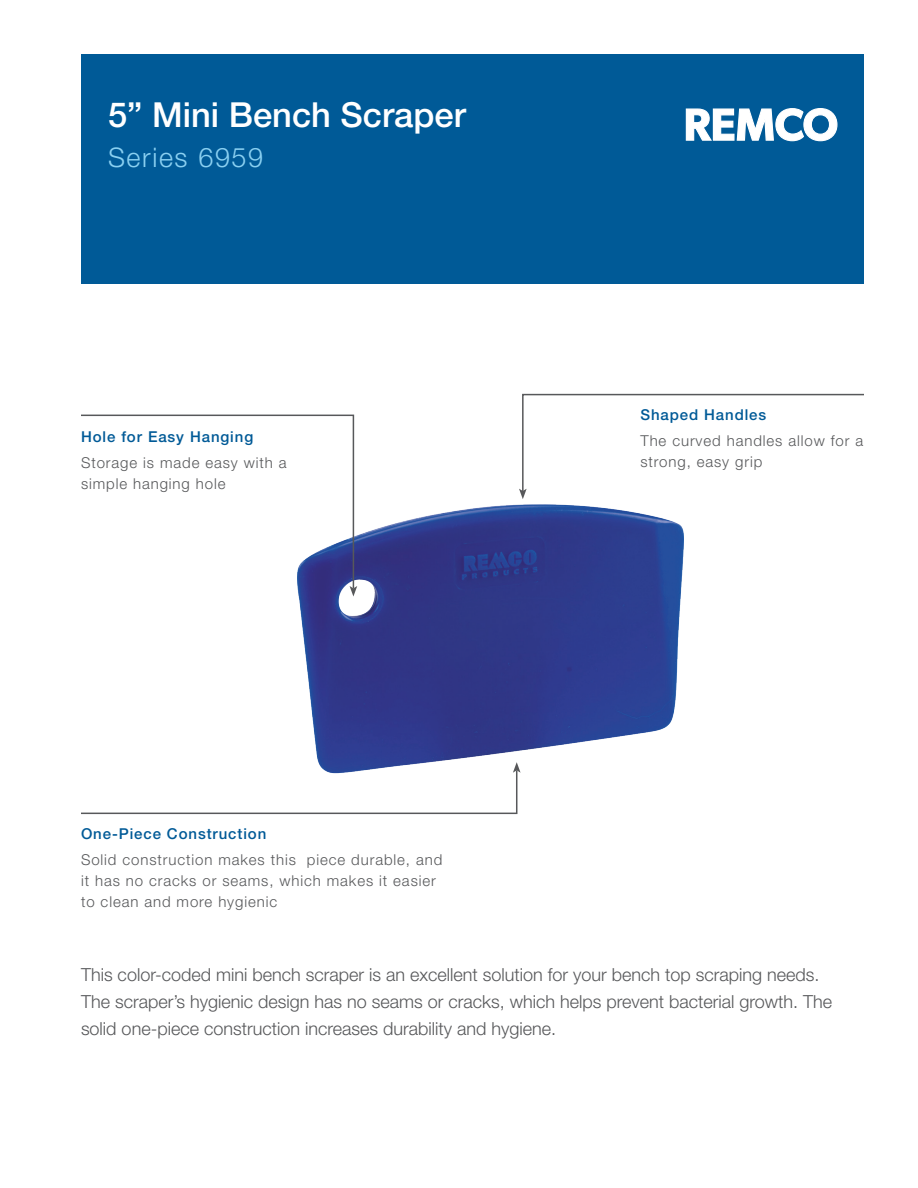
<style>
.page{position:relative;width:918px;height:1188px;background:#fff}
.page>*{position:absolute;margin:0;border:0;box-sizing:border-box;transform-origin:0 0}
.t1{font:500 34.5px "Helvetica Neue LT Std";color:#fff}
.t2{font:300 27px "Helvetica Neue LT Std";letter-spacing:.06em;color:#8ad0f1}
.t3{font:300 18px/27px "Helvetica Neue LT Std";color:#57585a}
.Paragraph_Style_2{font:300 15px/21px "Helvetica Neue LT Std";letter-spacing:.06em;color:#57585a}
.Paragraph_Style_1{font:500 15px "Helvetica Neue LT Std";letter-spacing:.06em;color:#005a97}
</style>
<div class="page">
<div style="left:81px;top:54px;width:783px;height:230px;background:#005a97"></div>
<svg style="left:686px;top:108px;width:152px;height:33px"></svg>
<img style="left:297px;top:504px;width:387px;height:258px">
<svg style="left:81px;top:762px;width:440px;height:53px"></svg>
<svg style="left:81px;top:414px;width:274px;height:176px"></svg>
<svg style="left:350px;top:586px;width:7px;height:11px"></svg>
<svg style="left:519px;top:393px;width:345px;height:106px"></svg>
<p class="t1" style="left:108px;top:94px;width:359px">5” Mini Bench Scraper</p>
<p class="t2" style="left:108px;top:141px;width:157px">Series 6959</p>
<p class="Paragraph_Style_1" style="left:81px;top:427px;width:174px">Hole for Easy Hanging</p>
<p class="Paragraph_Style_2" style="left:81px;top:452px;width:207px">Storage is made easy with a simple hanging hole</p>
<p class="Paragraph_Style_1" style="left:81px;top:824px;width:187px">One-Piece Construction</p>
<p class="Paragraph_Style_2" style="left:81px;top:849px;width:363px">Solid construction makes this piece durable, and it has no cracks or seams, which makes it easier to clean and more hygienic</p>
<p class="Paragraph_Style_1" style="left:640px;top:405px;width:127px">Shaped Handles</p>
<p class="Paragraph_Style_2" style="left:640px;top:430px;width:224px">The curved handles allow for a strong, easy grip</p>
<p class="t3" style="left:81px;top:960px;width:753px">This color-coded mini bench scraper is an excellent solution for your bench top scraping needs.<br>The scraper’s hygienic design has no seams or cracks, which helps prevent bacterial growth. The solid one-piece construction increases durability and hygiene.</p>
</div>
